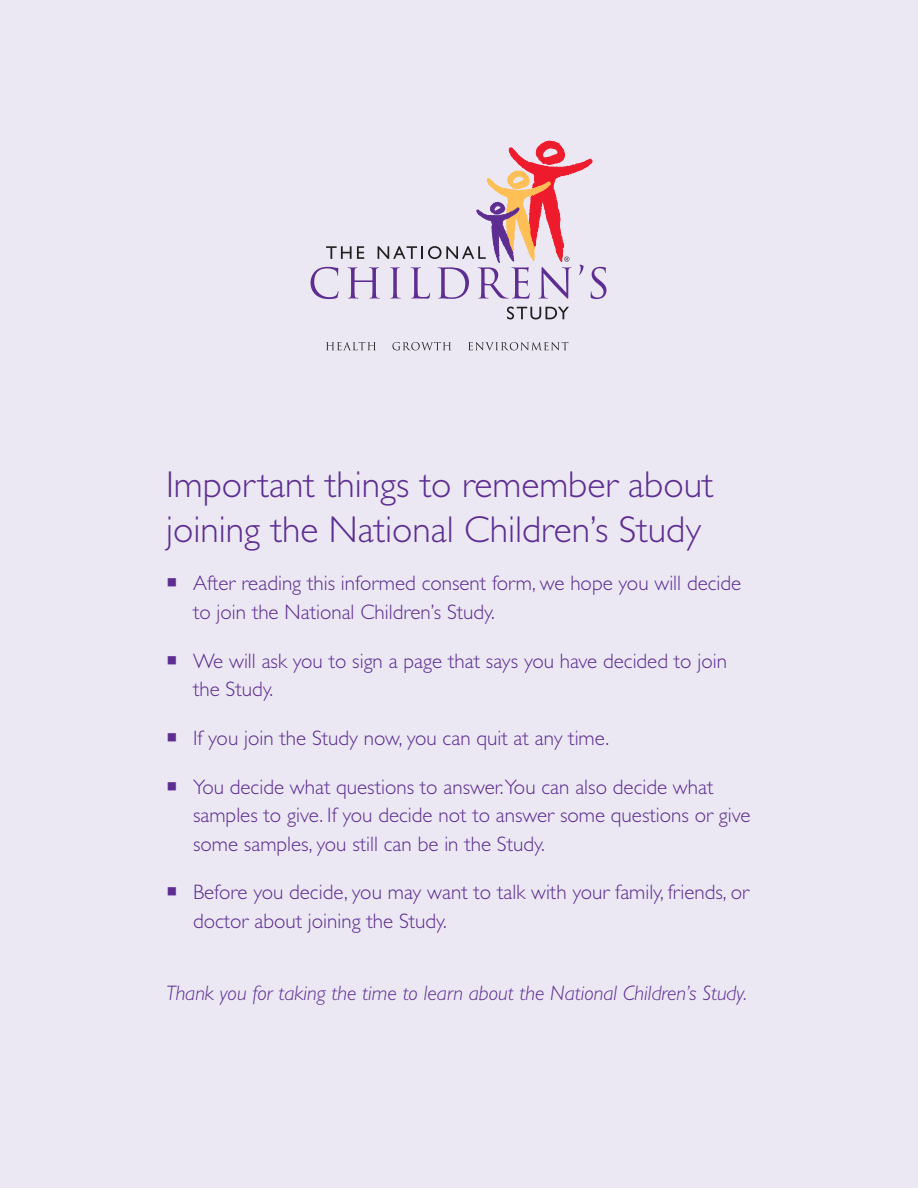
<style>
.page{position:relative;width:918px;height:1188px;background:#ebe7f3}
.page>*{position:absolute;margin:0;border:0;box-sizing:border-box;transform-origin:0 0}
.t1{font:300 37.5px/45px "Gill Sans";color:#5d2d91}
.End_Bullets{font:300 21px/28.5px "Gill Sans";color:#5d2d91}
.t2{font:italic 300 21px "Gill Sans";color:#5d2d91}
</style>
<div class="page">
<svg style="left:507px;top:307px;width:62px;height:12px"></svg>
<svg style="left:326px;top:342px;width:50px;height:8px"></svg>
<svg style="left:392px;top:342px;width:59px;height:8px"></svg>
<svg style="left:468px;top:342px;width:100px;height:8px"></svg>
<svg style="left:311px;top:141px;width:295px;height:158px"></svg>
<p class="t1" style="left:166px;top:462px;width:549px">Important things to remember about joining the National Children’s Study</p>
<p class="End_Bullets" style="left:193px;top:569px;width:550px">After reading this informed consent form, we hope you will decide to join the National Children’s Study.</p>
<p class="End_Bullets" style="left:193px;top:646px;width:536px">We will ask you to sign a page that says you have decided to join the Study.</p>
<p class="End_Bullets" style="left:193px;top:724px;width:418px">If you join the Study now, you can quit at any time.</p>
<p class="End_Bullets" style="left:193px;top:772px;width:559px">You decide what questions to answer.You can also decide what samples to give. If you decide not to answer some questions or give some samples, you still can be in the Study.</p>
<p class="End_Bullets" style="left:193px;top:878px;width:558px">Before you decide, you may want to talk with your family, friends, or doctor about joining the Study.</p>
<p class="t2" style="left:166px;top:981px;width:583px">Thank you for taking the time to learn about the National Children’s Study.</p>
</div>
